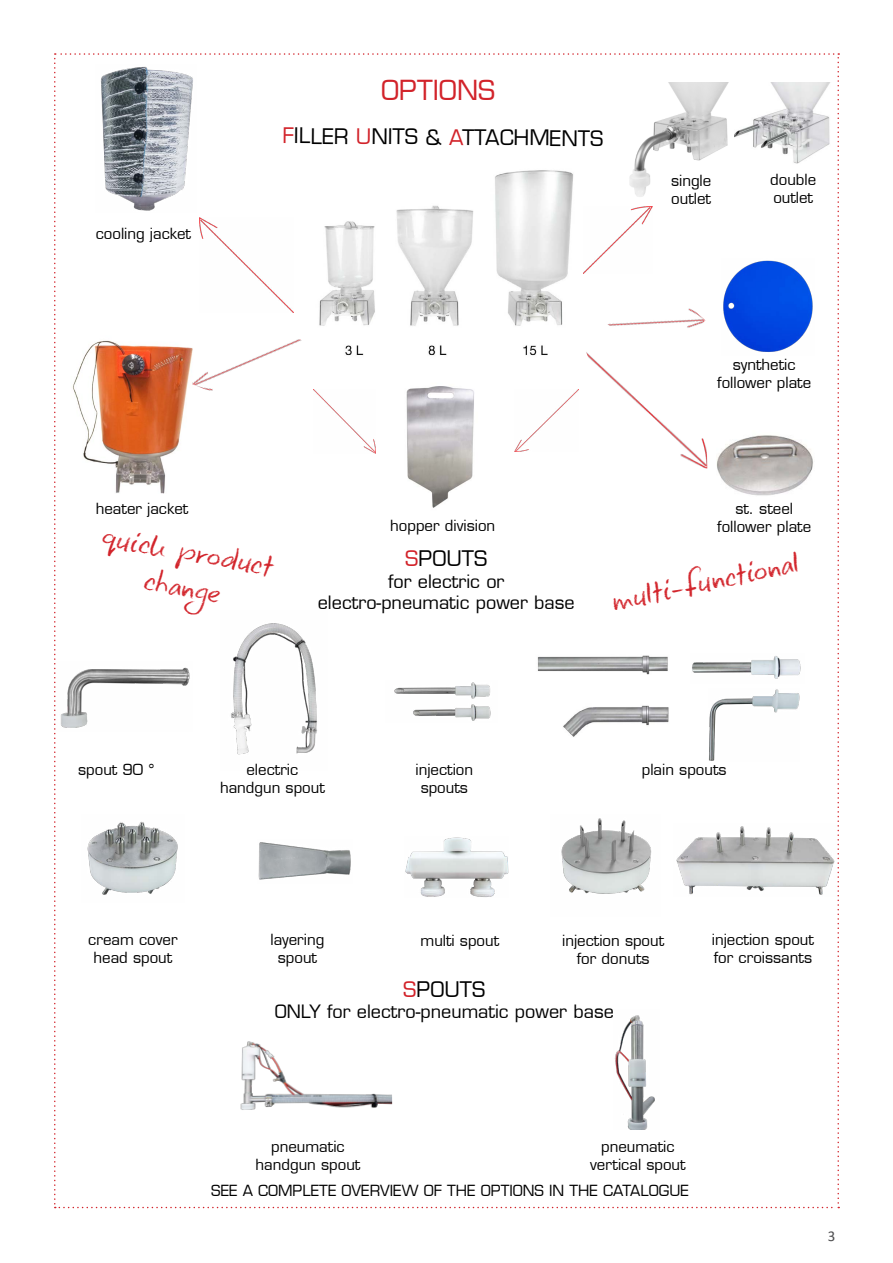
<style>
.page{position:relative;width:893px;height:1263px;background:#fff}
.page>*{position:absolute;margin:0;border:0;box-sizing:border-box;transform-origin:0 0}
.Hoofdtitel_TOC{font:30px/36px "DK Keswick";color:#d2232a;text-align:center}
.Hoofdtitel_TOC-2{font:500 27px "Eurostile";color:#d2232a}
.Hoofdtitel_TOC-3{font:500 21px "Eurostile";color:#000}
.Hoofdtitel_TOC-4{font:500 18px "Eurostile";color:#000}
.Hoofdtitel_TOC-5{font:500 15px/18px "Eurostile";color:#000;text-align:center}
.t1{font:15px "Calibri";color:#4d4d4f}
.s1{color:#d2232a}
</style>
<div class="page">
<img style="left:319px;top:170px;width:254px;height:186px">
<img style="left:101px;top:66px;width:92px;height:145px">
<img style="left:717px;top:435px;width:96px;height:61px">
<img style="left:406px;top:386px;width:68px;height:122px">
<img style="left:54px;top:663px;width:136px;height:67px">
<img style="left:692px;top:656px;width:109px;height:23px">
<img style="left:258px;top:842px;width:93px;height:38px">
<img style="left:676px;top:826px;width:159px;height:69px">
<img style="left:72px;top:340px;width:120px;height:153px">
<img style="left:723px;top:260px;width:90px;height:92px">
<img style="left:200px;top:218px;width:90px;height:90px">
<img style="left:192px;top:308px;width:110px;height:83px">
<img style="left:586px;top:352px;width:121px;height:117px">
<img style="left:583px;top:206px;width:69px;height:67px">
<img style="left:515px;top:390px;width:63px;height:61px">
<img style="left:313px;top:390px;width:62px;height:63px">
<img style="left:87px;top:821px;width:91px;height:74px">
<img style="left:563px;top:705px;width:106px;height:32px">
<img style="left:394px;top:682px;width:97px;height:39px">
<img style="left:602px;top:269px;width:103px;height:102px">
<img style="left:734px;top:82px;width:96px;height:82px">
<img style="left:614px;top:1015px;width:41px;height:115px">
<img style="left:240px;top:1041px;width:152px;height:69px">
<img style="left:629px;top:82px;width:100px;height:115px">
<img style="left:537px;top:655px;width:131px;height:20px">
<img style="left:709px;top:689px;width:90px;height:72px">
<img style="left:405px;top:837px;width:104px;height:60px">
<img style="left:561px;top:818px;width:91px;height:76px">
<img style="left:231px;top:623px;width:86px;height:132px">
<p class="Hoofdtitel_TOC-2" style="left:381px;top:74px;width:115px">OPTIONS</p>
<p class="Hoofdtitel_TOC-5" style="left:96px;top:225px;width:97px">cooling jacket</p>
<p class="Hoofdtitel_TOC-5" style="left:96px;top:499px;width:94px">heater jacket</p>
<p class="Hoofdtitel_TOC-3" style="left:283px;top:122px;width:322px;rotate:1deg"><span class="s1">F</span>ILLER <span class="s1">U</span>NITS &amp; <span class="s1">A</span>TTACHMENTS</p>
<p class="Hoofdtitel_TOC-5" style="left:671px;top:172px;width:42px">single</p>
<p class="Hoofdtitel_TOC-5" style="left:671px;top:190px;width:41px">outlet</p>
<p class="Hoofdtitel_TOC-5" style="left:770px;top:171px;width:48px;text-align:left">double outlet</p>
<p class="Hoofdtitel_TOC-5" style="left:733px;top:355px;width:64px">synthetic</p>
<p class="Hoofdtitel_TOC-5" style="left:717px;top:373px;width:95px">follower plate</p>
<p class="Hoofdtitel_TOC-5" style="left:735px;top:499px;width:59px">st. steel</p>
<p class="Hoofdtitel_TOC" style="left:106px;top:518px;width:177px;rotate:10deg">quick product change</p>
<p class="Hoofdtitel_TOC-5" style="left:390px;top:517px;width:107px">hopper division</p>
<p class="Hoofdtitel_TOC-5" style="left:717px;top:517px;width:95px">follower plate</p>
<p class="Hoofdtitel_TOC-3" style="left:405px;top:546px;width:84px"><span class="s1">S</span>POUTS</p>
<p class="Hoofdtitel_TOC-4" style="left:388px;top:570px;width:118px">for electric or</p>
<p class="Hoofdtitel_TOC-4" style="left:318px;top:592px;width:258px">electro-pneumatic power base</p>
<p class="Hoofdtitel_TOC" style="left:608px;top:583px;width:192px;rotate:-12deg">multi-functional</p>
<p class="Hoofdtitel_TOC-5" style="left:78px;top:760px;width:78px">spout 90 °</p>
<p class="Hoofdtitel_TOC-5" style="left:246px;top:760px;width:53px">electric</p>
<p class="Hoofdtitel_TOC-5" style="left:220px;top:778px;width:106px">handgun spout</p>
<p class="Hoofdtitel_TOC-5" style="left:415px;top:760px;width:59px">injection</p>
<p class="Hoofdtitel_TOC-5" style="left:421px;top:778px;width:49px">spouts</p>
<p class="Hoofdtitel_TOC-5" style="left:642px;top:760px;width:86px">plain spouts</p>
<p class="Hoofdtitel_TOC-5" style="left:271px;top:931px;width:55px">layering spout</p>
<p class="Hoofdtitel_TOC-5" style="left:88px;top:931px;width:91px">cream cover</p>
<p class="Hoofdtitel_TOC-5" style="left:421px;top:931px;width:80px">multi spout</p>
<p class="Hoofdtitel_TOC-5" style="left:94px;top:949px;width:80px">head spout</p>
<p class="Hoofdtitel_TOC-5" style="left:562px;top:931px;width:104px">injection spout for donuts</p>
<p class="Hoofdtitel_TOC-5" style="left:712px;top:930px;width:104px;text-align:left">injection spout for croissants</p>
<p class="Hoofdtitel_TOC-3" style="left:403px;top:976px;width:84px"><span class="s1">S</span>POUTS</p>
<p class="Hoofdtitel_TOC-4" style="left:275px;top:1001px;width:341px">ONLY for electro-pneumatic power base</p>
<p class="Hoofdtitel_TOC-5" style="left:256px;top:1137px;width:106px">pneumatic handgun spout</p>
<p class="Hoofdtitel_TOC-5" style="left:601px;top:1137px;width:75px">pneumatic</p>
<p class="Hoofdtitel_TOC-5" style="left:590px;top:1155px;width:97px">vertical spout</p>
<p class="Hoofdtitel_TOC-5" style="left:211px;top:1182px;width:479px">SEE A COMPLETE OVERVIEW OF THE OPTIONS IN THE CATALOGUE</p>
<p class="t1" style="left:828px;top:1226px;width:9px">3</p>
</div>
